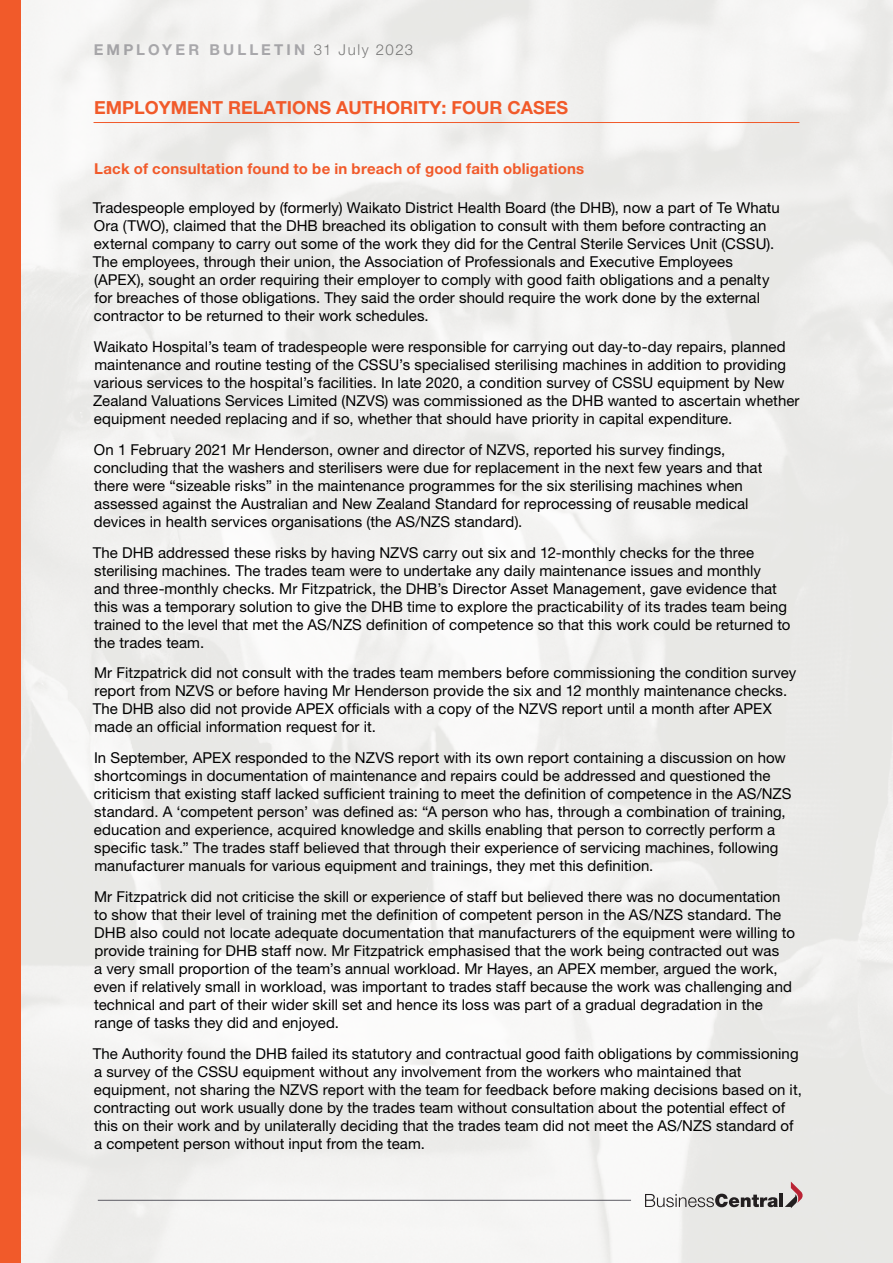
<style>
.page{position:relative;width:893px;height:1263px;background:#fff}
.page>*{position:absolute;margin:0;border:0;box-sizing:border-box;transform-origin:0 0}
.t1{font:700 18px "Helvetica Neue LT Pro";color:#f15a2a}
.t2{font:15px/18px "Helvetica Neue LT Pro";letter-spacing:.005em;color:#000}
.t3{font:700 15px "Helvetica Neue LT Pro";letter-spacing:.015em;color:#f15a2a}
.t4{font:700 15px "Helvetica Neue LT Pro";letter-spacing:.21em;color:#5c5b63}
.s1{font-weight:300;color:#000}
</style>
<div class="page">
<img style="left:21px;top:0;width:872px;height:1263px">
<hr style="left:98px;top:1200px;width:533px;height:1px;background:#5c5b63">
<svg style="left:645px;top:1194px;width:133px;height:13px;background:#a19f9e"></svg>
<hr style="left:779px;top:1194px;width:4px;height:13px;background:#231f20">
<svg style="left:785px;top:1181px;width:18px;height:27px"></svg>
<div style="left:0;top:0;width:21px;height:1263px;background:#f15a2a"></div>
<hr style="left:94px;top:122px;width:705px;height:1px;background:#f15a2a">
<p class="t4" style="left:94px;top:41px;width:321px">EMPLOYER BULLETIN <span class="s1">31 July 2023</span></p>
<p class="t1" style="left:94px;top:96px;width:476px">EMPLOYMENT RELATIONS AUTHORITY: FOUR CASES</p>
<p class="t3" style="left:94px;top:160px;width:492px">Lack of consultation found to be in breach of good faith obligations</p>
<p class="t2" style="left:93px;top:199px;width:689px">Tradespeople employed by (formerly) Waikato District Health Board (the DHB), now a part of Te Whatu Ora (TWO), claimed that the DHB breached its obligation to consult with them before contracting an external company to carry out some of the work they did for the Central Sterile Services Unit (CSSU).<br>The employees, through their union, the Association of Professionals and Executive Employees (APEX), sought an order requiring their employer to comply with good faith obligations and a penalty for breaches of those obligations. They said the order should require the work done by the external contractor to be returned to their work schedules.</p>
<p class="t2" style="left:93px;top:337px;width:708px">Waikato Hospital’s team of tradespeople were responsible for carrying out day-to-day repairs, planned maintenance and routine testing of the CSSU’s specialised sterilising machines in addition to providing various services to the hospital’s facilities. In late 2020, a condition survey of CSSU equipment by New Zealand Valuations Services Limited (NZVS) was commissioned as the DHB wanted to ascertain whether equipment needed replacing and if so, whether that should have priority in capital expenditure.</p>
<p class="t2" style="left:94px;top:440px;width:670px">On 1 February 2021 Mr Henderson, owner and director of NZVS, reported his survey findings, concluding that the washers and sterilisers were due for replacement in the next few years and that there were “sizeable risks” in the maintenance programmes for the six sterilising machines when assessed against the Australian and New Zealand Standard for reprocessing of reusable medical devices in health services organisations (the AS/NZS standard).</p>
<p class="t2" style="left:93px;top:543px;width:699px">The DHB addressed these risks by having NZVS carry out six and 12-monthly checks for the three sterilising machines. The trades team were to undertake any daily maintenance issues and monthly<br>and three-monthly checks. Mr Fitzpatrick, the DHB’s Director Asset Management, gave evidence that this was a temporary solution to give the DHB time to explore the practicability of its trades team being trained to the level that met the AS/NZS definition of competence so that this work could be returned to the trades team.</p>
<p class="t2" style="left:93px;top:664px;width:705px">Mr Fitzpatrick did not consult with the trades team members before commissioning the condition survey report from NZVS or before having Mr Henderson provide the six and 12 monthly maintenance checks.<br>The DHB also did not provide APEX officials with a copy of the NZVS report until a month after APEX made an official information request for it.</p>
<p class="t2" style="left:94px;top:748px;width:699px">In September, APEX responded to the NZVS report with its own report containing a discussion on how shortcomings in documentation of maintenance and repairs could be addressed and questioned the criticism that existing staff lacked sufficient training to meet the definition of competence in the AS/NZS standard. A ‘competent person’ was defined as: “A person who has, through a combination of training, education and experience, acquired knowledge and skills enabling that person to correctly perform a specific task.” The trades staff believed that through their experience of servicing machines, following manufacturer manuals for various equipment and trainings, they met this definition.</p>
<p class="t2" style="left:94px;top:887px;width:702px">Mr Fitzpatrick did not criticise the skill or experience of staff but believed there was no documentation to show that their level of training met the definition of competent person in the AS/NZS standard. The DHB also could not locate adequate documentation that manufacturers of the equipment were willing to provide training for DHB staff now. Mr Fitzpatrick emphasised that the work being contracted out was<br>a very small proportion of the team’s annual workload. Mr Hayes, an APEX member, argued the work, even if relatively small in workload, was important to trades staff because the work was challenging and technical and part of their wider skill set and hence its loss was part of a gradual degradation in the range of tasks they did and enjoyed.</p>
<p class="t2" style="left:93px;top:1044px;width:711px">The Authority found the DHB failed its statutory and contractual good faith obligations by commissioning a survey of the CSSU equipment without any involvement from the workers who maintained that equipment, not sharing the NZVS report with the team for feedback before making decisions based on it, contracting out work usually done by the trades team without consultation about the potential effect of this on their work and by unilaterally deciding that the trades team did not meet the AS/NZS standard of a competent person without input from the team.</p>
</div>
